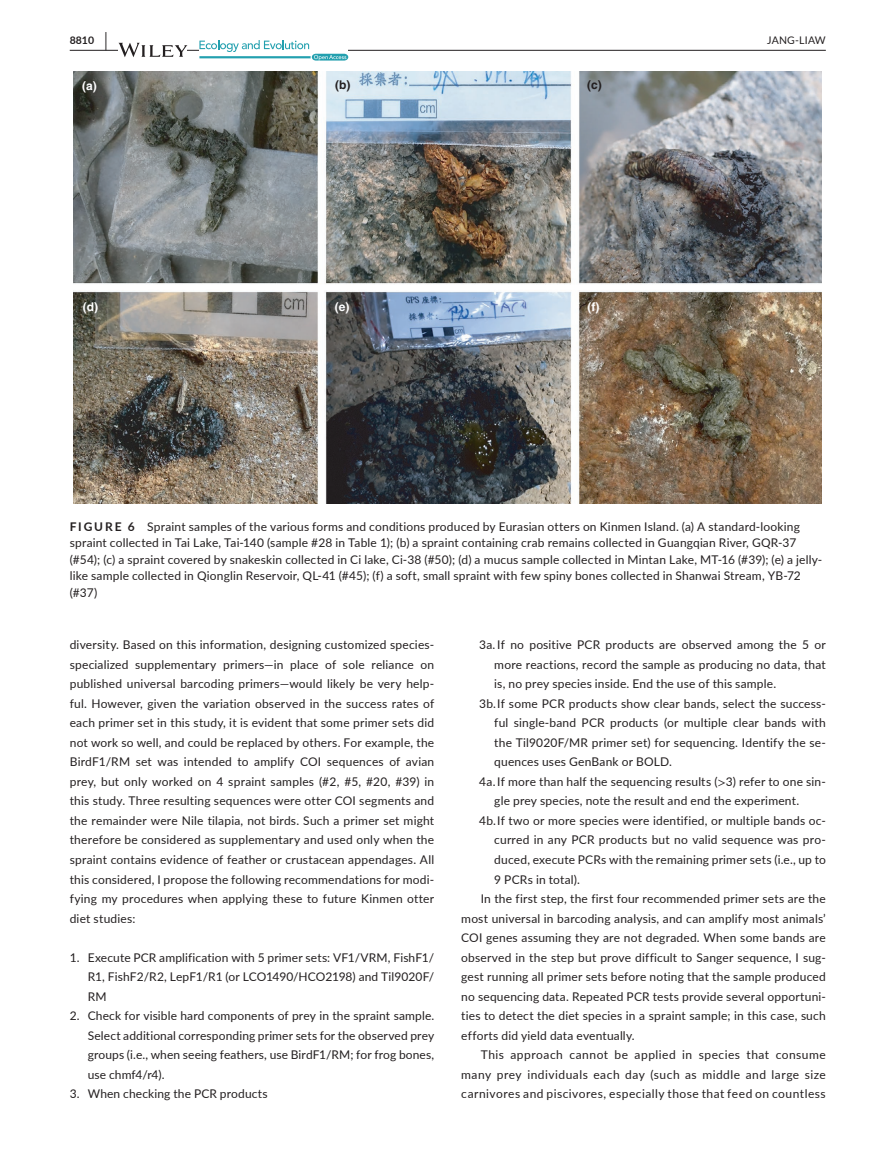
<style>
.page{position:relative;width:893px;height:1174px;background:#fff}
.page>*{position:absolute;margin:0;border:0;box-sizing:border-box;transform-origin:0 0}
.t1{font:12px/19.5px "Lato";letter-spacing:.015em;color:#231f20;text-align:justify}
.t2{font:12px "Lato";letter-spacing:.04em;color:#231f20}
.t3{font:700 12px "Helvetica";color:#fff}
.t4{font:700 12px "Helvetica";color:#231f20}
.t5{font:10.5px "Lato";letter-spacing:.02em;color:#231f20}
.t6{font:700 10.5px "Lato";color:#231f20}
.s1{font-size:19.5px}
.s2{font-weight:700}
.s3{font-family:"STIX"}
</style>
<div class="page">
<hr style="left:70px;top:50px;width:756px;height:1px;background:#231f20">
<svg style="left:119px;top:43px;width:68px;height:14px"></svg>
<svg style="left:199px;top:40px;width:149px;height:21px"></svg>
<img style="left:74px;top:72px;width:748px;height:432px">
<p class="t6" style="left:70px;top:33px;width:39px">8810 <span class="s1">|</span></p>
<p class="t5" style="left:767px;top:33px;width:60px">JANG-LIAW</p>
<p class="t3" style="left:82px;top:78px;width:16px">(a)</p>
<p class="t4" style="left:335px;top:78px;width:17px">(b)</p>
<p class="t4" style="left:587px;top:78px;width:16px">(c)</p>
<p class="t3" style="left:83px;top:299px;width:17px">(d)</p>
<p class="t3" style="left:335px;top:299px;width:16px">(e)</p>
<p class="t3" style="left:588px;top:299px;width:13px">(f)</p>
<p class="t1" style="left:70px;top:517px;width:754px;line-height:16.5px;text-align:left"><span class="s2">FIGURE 6</span> Spraint samples of the various forms and conditions produced by Eurasian otters on Kinmen Island. (a) A standard-looking spraint collected in Tai Lake, Tai-140 (sample #28 in Table 1); (b) a spraint containing crab remains collected in Guangqian River, GQR-37 (#54); (c) a spraint covered by snakeskin collected in Ci lake, Ci-38 (#50); (d) a mucus sample collected in Mintan Lake, MT-16 (#39); (e) a jelly&shy;like sample collected in Qionglin Reservoir, QL-41 (#45); (f) a soft, small spraint with few spiny bones collected in Shanwai Stream, YB-72 (#37)</p>
<p class="t1" style="left:70px;top:635px;width:366px">diversity. Based on this information, designing customized species&shy;specialized supplementary primers—in place of sole reliance on published universal barcoding primers—would likely be very help&shy;ful. However, given the variation observed in the success rates of each primer set in this study, it is evident that some primer sets did not work so well, and could be replaced by others. For example, the BirdF1/RM set was intended to amplify COI sequences of avian prey, but only worked on 4 spraint samples (#2, #5, #20, #39) in this study. Three resulting sequences were otter COI segments and the remainder were Nile tilapia, not birds. Such a primer set might therefore be considered as supplementary and used only when the spraint contains evidence of feather or crustacean appendages. All this considered, I propose the following recommendations for modi&shy;fying my procedures when applying these to future Kinmen otter diet studies:</p>
<p class="t1" style="left:88px;top:947px;width:348px;text-indent:-18px">1. Execute PCR amplification with 5 primer sets: VF1/VRM, FishF1/ R1, FishF2/R2, LepF1/R1 (or LCO1490/HCO2198) and Til9020F/ RM</p>
<p class="t1" style="left:88px;top:1005px;width:348px;text-indent:-18px">2. Check for visible hard components of prey in the spraint sample.<br>Select additional corresponding primer sets for the observed prey groups (i.e., when seeing feathers, use BirdF1/RM; for frog bones, use chmf4/r4).</p>
<p class="t1" style="left:70px;top:1083px;width:200px">3. When checking the PCR products</p>
<p class="t1" style="left:479px;top:635px;width:348px">3a. If no positive PCR products are observed among the 5 or</p>
<p class="t1" style="left:494px;top:654px;width:333px">more reactions, record the sample as producing no data, that</p>
<p class="t1" style="left:494px;top:674px;width:283px">is, no prey species inside. End the use of this sample.</p>
<p class="t1" style="left:479px;top:693px;width:348px">3b.If some PCR products show clear bands, select the success-</p>
<p class="t1" style="left:494px;top:713px;width:333px">ful single-band PCR products (or multiple clear bands with</p>
<p class="t1" style="left:494px;top:732px;width:333px">the Til9020F/MR primer set) for sequencing. Identify the se-</p>
<p class="t1" style="left:494px;top:752px;width:179px">quences uses GenBank or BOLD.</p>
<p class="t1" style="left:479px;top:771px;width:348px">4a. If more than half the sequencing results (<span class="s3">&gt;</span>3) refer to one sin-</p>
<p class="t1" style="left:494px;top:791px;width:306px">gle prey species, note the result and end the experiment.</p>
<p class="t1" style="left:479px;top:810px;width:348px">4b.If two or more species were identified, or multiple bands oc-</p>
<p class="t1" style="left:494px;top:830px;width:333px">curred in any PCR products but no valid sequence was pro-</p>
<p class="t1" style="left:494px;top:849px;width:333px">duced, execute PCRs with the remaining primer sets (i.e., up to</p>
<p class="t1" style="left:494px;top:869px;width:87px">9 PCRs in total).</p>
<p class="t1" style="left:481px;top:888px;width:347px">In the first step, the first four recommended primer sets are the</p>
<p class="t1" style="left:461px;top:908px;width:366px">most universal in barcoding analysis, and can amplify most animals’</p>
<p class="t1" style="left:461px;top:927px;width:366px">COI genes assuming they are not degraded. When some bands are</p>
<p class="t1" style="left:461px;top:947px;width:366px">observed in the step but prove difficult to Sanger sequence, I sug-</p>
<p class="t1" style="left:461px;top:966px;width:366px">gest running all primer sets before noting that the sample produced</p>
<p class="t1" style="left:461px;top:986px;width:366px">no sequencing data. Repeated PCR tests provide several opportuni-</p>
<p class="t1" style="left:461px;top:1005px;width:366px">ties to detect the diet species in a spraint sample; in this case, such</p>
<p class="t1" style="left:461px;top:1025px;width:175px">efforts did yield data eventually.</p>
<p class="t2" style="left:481px;top:1046px;width:346px">This approach cannot be applied in species that consume</p>
<p class="t2" style="left:461px;top:1065px;width:366px">many prey individuals each day (such as middle and large size</p>
<p class="t2" style="left:461px;top:1085px;width:366px">carnivores and piscivores, especially those that feed on countless</p>
</div>
